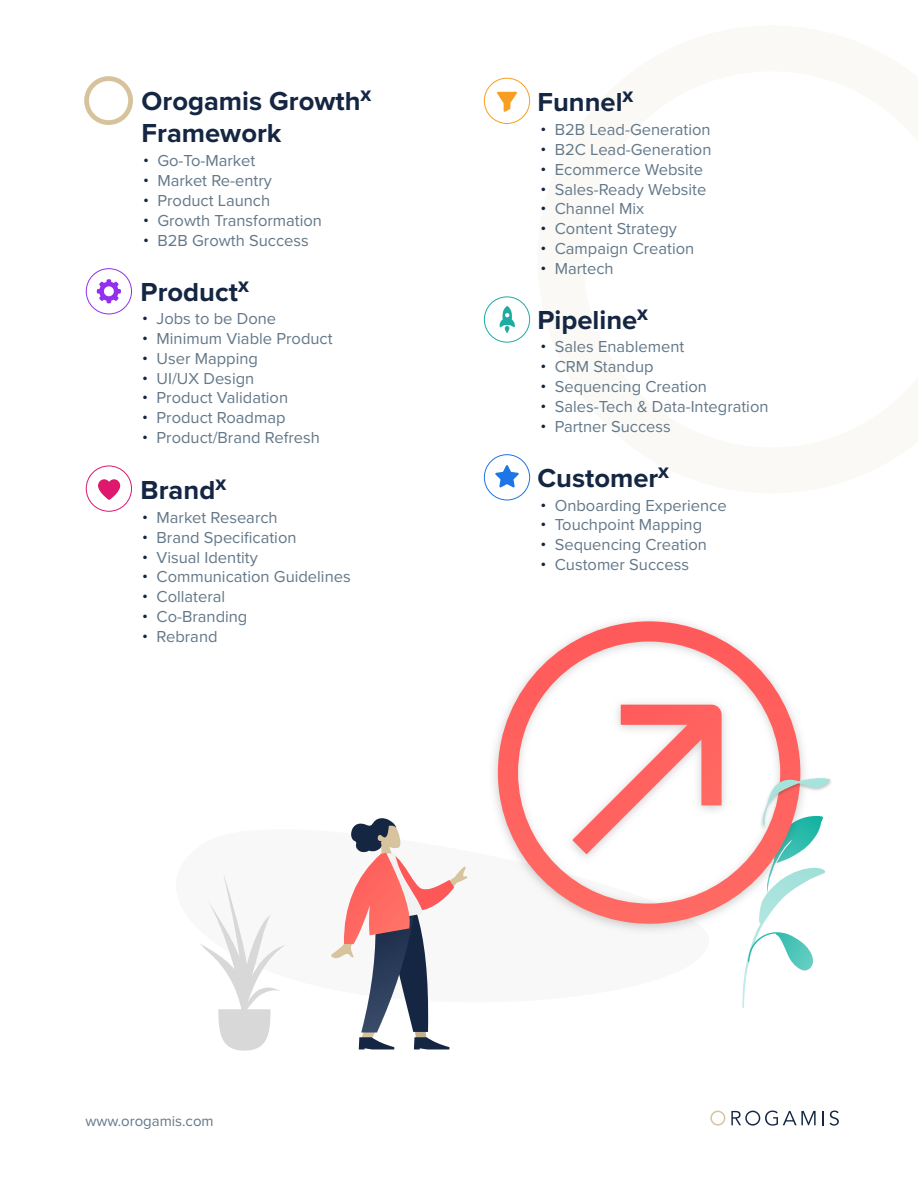
<style>
.page{position:relative;width:918px;height:1188px;background:#fff}
.page>*{position:absolute;margin:0;border:0;box-sizing:border-box;transform-origin:0 0}
.t1{font:700 27px/32.4px "Proxima Nova";color:#152643}
.t2{font:16.5px "Proxima Nova";color:#637889}
.t3{font:15px "Proxima Nova";color:#637889}
.s1{color:#152643}
</style>
<div class="page">
<svg style="left:822px;top:1111px;width:2px;height:14px"></svg>
<svg style="left:830px;top:1111px;width:9px;height:15px"></svg>
<svg style="left:710px;top:1111px;width:15px;height:15px"></svg>
<svg style="left:731px;top:1111px;width:85px;height:15px"></svg>
<div style="left:86px;top:268px;width:46px;height:46px;border:1px solid #932fef;border-radius:50%"></div>
<svg style="left:97px;top:279px;width:24px;height:24px"></svg>
<div style="left:86px;top:465px;width:46px;height:47px;border:1px solid #dd186d;border-radius:50%"></div>
<svg style="left:98px;top:479px;width:23px;height:21px"></svg>
<div style="left:484px;top:78px;width:46px;height:46px;border:1px solid #f89e20;border-radius:50%"></div>
<svg style="left:497px;top:91px;width:20px;height:21px"></svg>
<div style="left:484px;top:296px;width:46px;height:47px;border:1px solid #1eaba3;border-radius:50%"></div>
<svg style="left:499px;top:306px;width:16px;height:27px"></svg>
<div style="left:484px;top:454px;width:46px;height:46px;border:1px solid #1d75e7;border-radius:50%"></div>
<svg style="left:495px;top:465px;width:24px;height:23px"></svg>
<svg style="left:84px;top:76px;width:49px;height:49px"></svg>
<div style="left:175px;top:829px;width:542px;height:188px;background:#f2f2f2"></div>
<svg style="left:748px;top:935px;width:65px;height:36px"></svg>
<svg style="left:199px;top:877px;width:87px;height:174px"></svg>
<svg style="left:331px;top:818px;width:137px;height:231px"></svg>
<img style="left:488px;top:619px;width:317px;height:316px">
<svg style="left:498px;top:621px;width:302px;height:303px"></svg>
<img style="left:760px;top:776px;width:45px;height:54px">
<svg style="left:763px;top:778px;width:68px;height:115px"></svg>
<h1 class="t1" style="left:142px;top:86px;width:231px">Orogamis Growth<sup>X<br></sup>Framework</h1>
<p class="t2" style="left:143px;top:151px;width:114px"><span class="s1">•</span> Go-To-Market</p>
<p class="t2" style="left:143px;top:171px;width:130px"><span class="s1">•</span> Market Re-entry</p>
<p class="t2" style="left:143px;top:191px;width:129px"><span class="s1">•</span> Product Launch</p>
<p class="t2" style="left:143px;top:210px;width:180px"><span class="s1">•</span> Growth Transformation</p>
<p class="t2" style="left:143px;top:230px;width:167px"><span class="s1">•</span> B2B Growth Success</p>
<h1 class="t1" style="left:141px;top:276px;width:110px">Product<sup>X</sup></h1>
<p class="t2" style="left:142px;top:309px;width:136px"><span class="s1">•</span> Jobs to be Done</p>
<p class="t2" style="left:142px;top:329px;width:192px"><span class="s1">•</span> Minimum Viable Product</p>
<p class="t2" style="left:142px;top:349px;width:117px"><span class="s1">•</span> User Mapping</p>
<p class="t2" style="left:142px;top:368px;width:114px"><span class="s1">•</span> UI/UX Design</p>
<p class="t2" style="left:142px;top:388px;width:148px"><span class="s1">•</span> Product Validation</p>
<p class="t2" style="left:142px;top:408px;width:145px"><span class="s1">•</span> Product Roadmap</p>
<p class="t2" style="left:142px;top:428px;width:179px"><span class="s1">•</span> Product/Brand Refresh</p>
<h1 class="t1" style="left:141px;top:475px;width:87px">Brand<sup>X</sup></h1>
<p class="t2" style="left:142px;top:508px;width:137px"><span class="s1">•</span> Market Research</p>
<p class="t2" style="left:142px;top:527px;width:156px"><span class="s1">•</span> Brand Specification</p>
<p class="t2" style="left:142px;top:547px;width:117px"><span class="s1">•</span> Visual Identity</p>
<p class="t2" style="left:142px;top:567px;width:210px"><span class="s1">•</span> Communication Guidelines</p>
<p class="t2" style="left:142px;top:587px;width:85px"><span class="s1">•</span> Collateral</p>
<p class="t2" style="left:142px;top:607px;width:107px"><span class="s1">•</span> Co-Branding</p>
<p class="t2" style="left:142px;top:626px;width:77px"><span class="s1">•</span> Rebrand</p>
<h1 class="t1" style="left:537px;top:87px;width:97px">Funnel<sup>X</sup></h1>
<p class="t2" style="left:540px;top:120px;width:172px"><span class="s1">•</span> B2B Lead-Generation</p>
<p class="t2" style="left:540px;top:140px;width:173px"><span class="s1">•</span> B2C Lead-Generation</p>
<p class="t2" style="left:540px;top:159px;width:164px"><span class="s1">•</span> Ecommerce Website</p>
<p class="t2" style="left:540px;top:179px;width:167px"><span class="s1">•</span> Sales-Ready Website</p>
<p class="t2" style="left:540px;top:199px;width:105px"><span class="s1">•</span> Channel Mix</p>
<p class="t2" style="left:540px;top:219px;width:138px"><span class="s1">•</span> Content Strategy</p>
<p class="t2" style="left:540px;top:239px;width:155px"><span class="s1">•</span> Campaign Creation</p>
<p class="t2" style="left:540px;top:258px;width:75px"><span class="s1">•</span> Martech</p>
<h1 class="t1" style="left:537px;top:305px;width:112px">Pipeline<sup>X</sup></h1>
<p class="t2" style="left:540px;top:337px;width:145px"><span class="s1">•</span> Sales Enablement</p>
<p class="t2" style="left:540px;top:357px;width:115px"><span class="s1">•</span> CRM Standup</p>
<p class="t2" style="left:540px;top:377px;width:168px"><span class="s1">•</span> Sequencing Creation</p>
<p class="t2" style="left:540px;top:397px;width:230px"><span class="s1">•</span> Sales-Tech &amp; Data-Integration</p>
<p class="t2" style="left:540px;top:416px;width:132px"><span class="s1">•</span> Partner Success</p>
<h1 class="t1" style="left:537px;top:463px;width:133px">Customer<sup>X</sup></h1>
<p class="t2" style="left:540px;top:495px;width:188px"><span class="s1">•</span> Onboarding Experience</p>
<p class="t2" style="left:540px;top:515px;width:163px"><span class="s1">•</span> Touchpoint Mapping</p>
<p class="t2" style="left:540px;top:535px;width:168px"><span class="s1">•</span> Sequencing Creation</p>
<p class="t2" style="left:540px;top:555px;width:150px"><span class="s1">•</span> Customer Success</p>
<p class="t3" style="left:85px;top:1112px;width:130px">www.orogamis.com</p>
</div>
